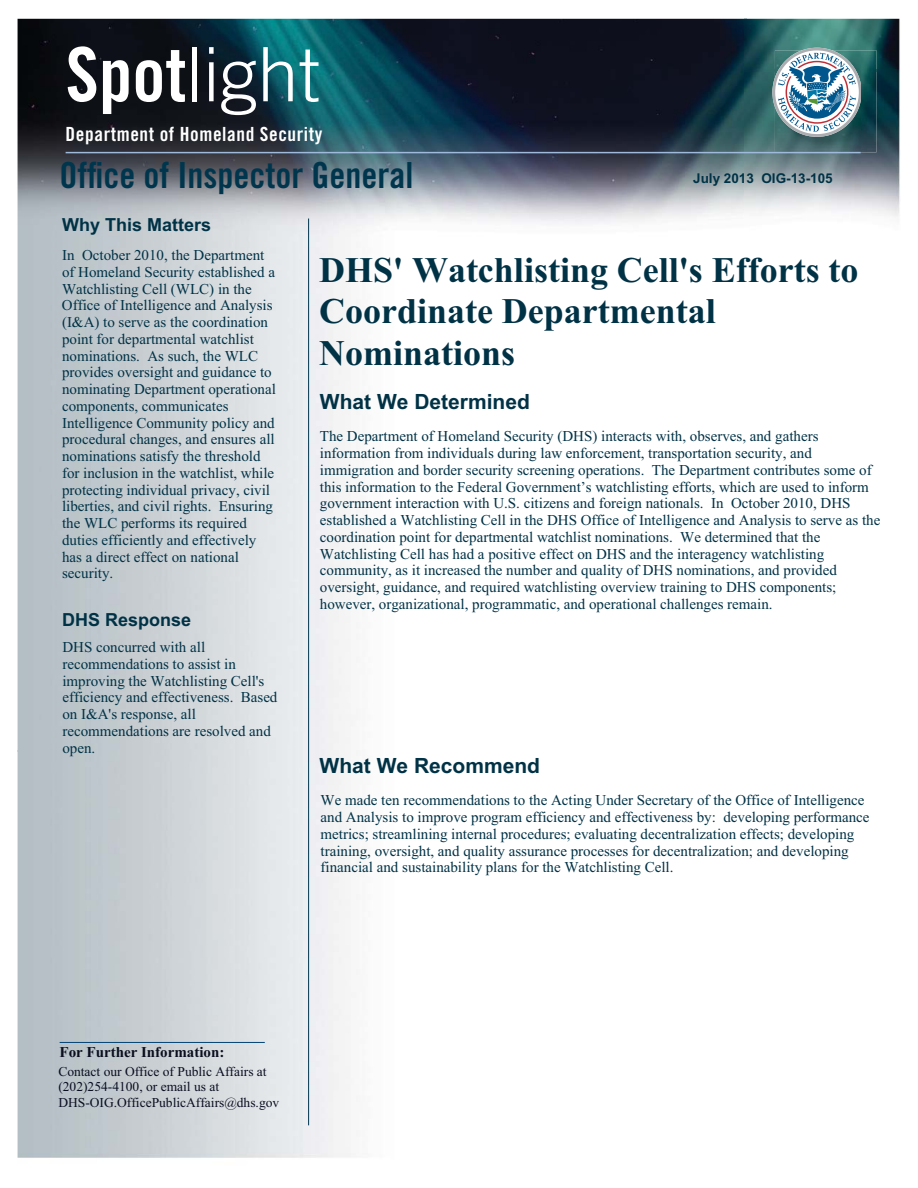
<style>
.page{position:relative;width:918px;height:1188px;background:#fff}
.page>*{position:absolute;margin:0;border:0;box-sizing:border-box;transform-origin:0 0}
.t1{font:300 75px "Trade Gothic LT Std";color:#fff}
.t2{font:700 36px/41.4px "Times New Roman";color:#003246}
.t3{font:36px "Trade Gothic LT Std Bd Cn 20";color:#00364d}
.t4{font:700 21px "Arial";color:#003246}
.t5{font:19.5px "Trade Gothic LT Std Bd Cn 20";letter-spacing:.03em;color:#fff}
.t6{font:700 18px "Arial";color:#003246}
.t7{font:15px/16.8px "Times New Roman";color:#003246}
.t8{font:700 15px "Times New Roman";color:#0b0f1f}
.t9{font:13.5px/15.5px "Times New Roman";color:#0b0f22}
.t10{font:700 13.5px "Arial";color:#003246}
.s1{font-family:"Trade Gothic LT Std Bd Cn 20";font-weight:400}
</style>
<div class="page">
<img style="left:18px;top:19px;width:727px;height:1139px">
<img style="left:745px;top:71px;width:52px;height:142px">
<img style="left:745px;top:19px;width:155px;height:52px">
<img style="left:851px;top:70px;width:49px;height:147px">
<img style="left:797px;top:153px;width:54px;height:58px">
<hr style="left:60px;top:1042px;width:205px;height:1px;background:#047">
<hr style="left:308px;top:219px;width:1px;height:906px;background:#00364d">
<img style="left:775px;top:50px;width:101px;height:102px">
<img style="left:777px;top:137px;width:84px;height:7px">
<svg style="left:772px;top:47px;width:89px;height:90px"></svg>
<hr style="left:66px;top:152px;width:795px;height:1px;background:#9eb9da">
<h1 class="t1" style="left:66px;top:32px;width:256px"><span class="s1">Spot</span>light</h1>
<h3 class="t5" style="left:66px;top:123px;width:258px">Department of Homeland Security</h3>
<h1 class="t3" style="left:60px;top:155px;width:355px">Office of Inspector General</h1>
<h5 class="t10" style="left:693px;top:170px;width:141px">July 2013 OIG-13-105</h5>
<h4 class="t6" style="left:62px;top:214px;width:151px">Why This Matters</h4>
<p class="t7" style="left:62px;top:248px;width:215px">In October 2010, the Department of Homeland Security established a Watchlisting Cell (WLC) in the Office of Intelligence and Analysis (I&amp;A) to serve as the coordination point for departmental watchlist nominations. As such, the WLC provides oversight and guidance to nominating Department operational components, communicates Intelligence Community policy and procedural changes, and ensures all nominations satisfy the threshold for inclusion in the watchlist, while protecting individual privacy, civil liberties, and civil rights. Ensuring the WLC performs its required duties efficiently and effectively has a direct effect on national security.</p>
<h4 class="t6" style="left:62px;top:609px;width:131px">DHS Response</h4>
<p class="t7" style="left:62px;top:640px;width:217px">DHS concurred with all recommendations to assist in improving the Watchlisting Cell's efficiency and effectiveness. Based on I&amp;A's response, all recommendations are resolved and open.</p>
<h1 class="t2" style="left:319px;top:253px;width:541px">DHS' Watchlisting Cell's Efforts to<br>Coordinate Departmental<br>Nominations</h1>
<h3 class="t4" style="left:320px;top:389px;width:212px">What We Determined</h3>
<p class="t7" style="left:320px;top:429px;width:562px">The Department of Homeland Security (DHS) interacts with, observes, and gathers information from individuals during law enforcement, transportation security, and immigration and border security screening operations. The Department contributes some of this information to the Federal Government’s watchlisting efforts, which are used to inform government interaction with U.S. citizens and foreign nationals. In October 2010, DHS established a Watchlisting Cell in the DHS Office of Intelligence and Analysis to serve as the coordination point for departmental watchlist nominations. We determined that the Watchlisting Cell has had a positive effect on DHS and the interagency watchlisting community, as it increased the number and quality of DHS nominations, and provided oversight, guidance, and required watchlisting overview training to DHS components; however, organizational, programmatic, and operational challenges remain.</p>
<h3 class="t4" style="left:320px;top:754px;width:222px">What We Recommend</h3>
<p class="t7" style="left:321px;top:793px;width:550px">We made ten recommendations to the Acting Under Secretary of the Office of Intelligence and Analysis to improve program efficiency and effectiveness by: developing performance metrics; streamlining internal procedures; evaluating decentralization effects; developing training, oversight, and quality assurance processes for decentralization; and developing financial and sustainability plans for the Watchlisting Cell.</p>
<h5 class="t8" style="left:60px;top:1047px;width:166px">For Further Information:</h5>
<p class="t9" style="left:58px;top:1065px;width:222px">Contact our Office of Public Affairs at (202)254-4100, or email us at<br>DHS-OIG.OfficePublicAffairs@dhs.gov</p>
</div>
